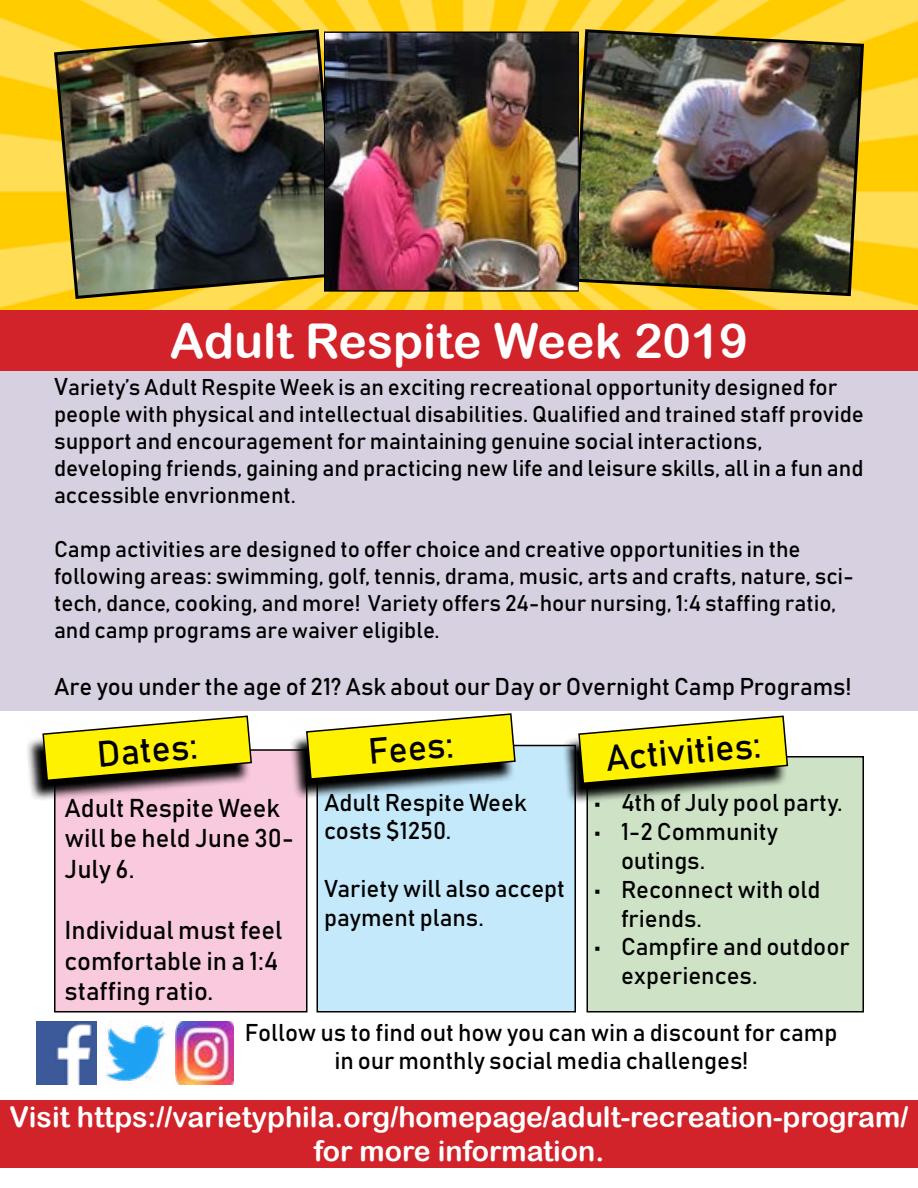
<style>
.page{position:relative;width:918px;height:1188px;background:#fff}
.page>*{position:absolute;margin:0;border:0;box-sizing:border-box;transform-origin:0 0}
.t1{font:48px "Arial Rounded MT Bold";color:#fff}
.t2{font:36px "Bahnschrift";color:#000}
.t3{font:28.5px/34.2px "Arial Rounded MT Bold";color:#fff;text-align:center}
.t4{font:25.5px/30.6px "Bahnschrift";color:#000}
.t5{font:24px/28.8px "Bahnschrift";color:#000}
.t6{font:22.5px/27px "Bahnschrift";color:#000}
.s1{font-size:24px}
.s2{font-size:21px}
</style>
<div class="page">
<div style="left:0;top:371px;width:918px;height:340px;background:#d6d0e1"></div>
<img style="left:0;top:0;width:918px;height:310px">
<img style="left:52px;top:28px;width:290px;height:273px">
<img style="left:570px;top:28px;width:296px;height:270px">
<img style="left:326px;top:34px;width:251px;height:256px">
<div style="left:324px;top:32px;width:255px;height:260px;border:1px solid #000"></div>
<div style="left:55px;top:750px;width:252px;height:262px;background:#f9c9de"></div>
<div style="left:54px;top:749px;width:254px;height:263px;border:2px solid #000"></div>
<div style="left:317px;top:746px;width:258px;height:266px;background:#c4e9fb"></div>
<div style="left:316px;top:745px;width:260px;height:267px;border:2px solid #000"></div>
<div style="left:587px;top:757px;width:276px;height:255px;background:#cee3c6"></div>
<div style="left:586px;top:756px;width:278px;height:256px;border:2px solid #000"></div>
<div style="left:0;top:310px;width:918px;height:61px;background:#d2232a"></div>
<div style="left:0;top:1100px;width:918px;height:68px;background:#d2232a"></div>
<svg style="left:27px;top:738px;width:214px;height:63px"></svg>
<svg style="left:42px;top:715px;width:211px;height:67px;background:#d3c82d"></svg>
<svg style="left:290px;top:736px;width:206px;height:64px"></svg>
<svg style="left:305px;top:713px;width:212px;height:68px;background:#d0c92e"></svg>
<svg style="left:561px;top:738px;width:214px;height:66px"></svg>
<svg style="left:577px;top:715px;width:212px;height:70px;background:#d2ca2b"></svg>
<img style="left:36px;top:1022px;width:61px;height:62px">
<img style="left:106px;top:1023px;width:60px;height:59px">
<img style="left:176px;top:1022px;width:58px;height:62px">
<h1 class="t1" style="left:170px;top:313px;width:580px">Adult Respite Week 2019</h1>
<p class="t6" style="left:54px;top:373px;width:812px"><span class="s1">V</span>ariety’s Adult Respite Week is an exciting recreational opportunity designed for people with physical and intellectual disabilities. Qualified and trained staff provide support and encouragement for maintaining genuine social interactions, developing friends, gaining and practicing new life and leisure skills, all in a fun and accessible envrionment.</p>
<p class="t6" style="left:54px;top:535px;width:802px">Camp activities are designed to offer choice and creative opportunities in the following areas: swimming, golf, tennis, drama, music, arts and crafts, nature, sci&shy;tech, dance, cooking, and more! Variety offers 24-hour nursing, 1:4 staffing ratio, and camp programs ar<span class="s2">e w</span>aiver eligible.</p>
<p class="t5" style="left:54px;top:672px;width:799px">Are you under the age of 21? Ask about our Day or Overnight Camp Programs!</p>
<h2 class="t2" style="left:95px;top:732px;width:102px;rotate:-5deg">Dates:</h2>
<h2 class="t2" style="left:366px;top:729px;width:87px;rotate:-5deg">Fees:</h2>
<h2 class="t2" style="left:604px;top:736px;width:157px;rotate:-5deg">Activities:</h2>
<p class="t4" style="left:64px;top:792px;width:231px">Adult Respite Week will be held June 30-<br>July 6.</p>
<p class="t4" style="left:64px;top:914px;width:220px">Individual must feel comfortable in a 1:4 staffing ratio.</p>
<p class="t5" style="left:324px;top:787px;width:204px">Adult Respite Week costs $1250.</p>
<p class="t5" style="left:324px;top:874px;width:243px">Variety will also accept payment plans.</p>
<p class="t5" style="left:594px;top:788px;width:250px">• 4th of July pool party.</p>
<p class="t5" style="left:621px;top:817px;width:159px;text-indent:-27px">• 1-2 Community outings.</p>
<p class="t5" style="left:621px;top:875px;width:201px;text-indent:-27px">• Reconnect with old friends.</p>
<p class="t5" style="left:621px;top:932px;width:230px;text-indent:-27px">• Campfire and outdoor experiences.</p>
<p class="t5" style="left:245px;top:1017px;width:594px;text-align:center">Follow us to find out how you can win a discount for camp in our monthly social media challenges!</p>
<p class="t3" style="left:10px;top:1100px;width:900px">Visit https://varietyphila.org/homepage/adult-recreation-program/ for more information.</p>
</div>
